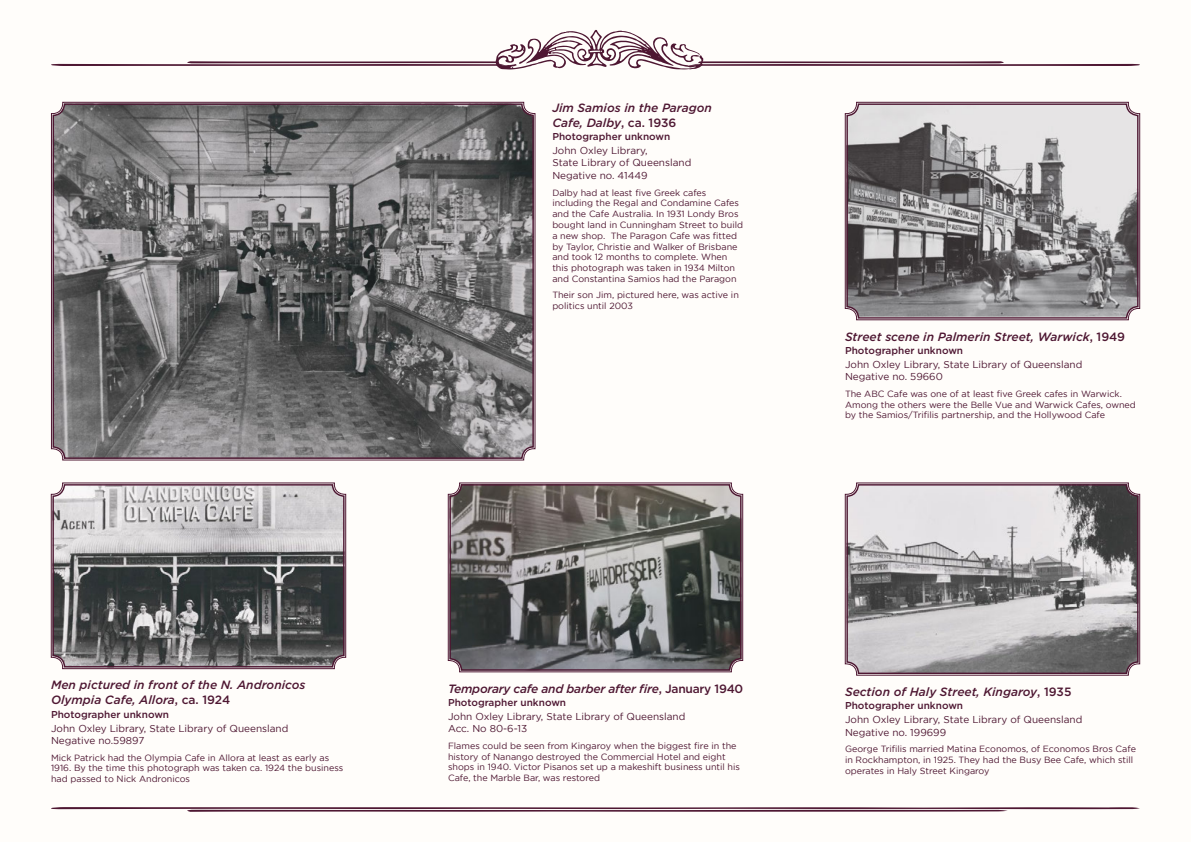
<style>
.page{position:relative;width:1191px;height:842px;background:#fffdfa}
.page>*{position:absolute;margin:0;border:0;box-sizing:border-box;transform-origin:0 0}
.t1{font:italic 500 12px/15px "Gotham";color:#4e1732}
.t2{font:italic 500 12px "Gotham";letter-spacing:-.02em;color:#4e1732}
.t3{font:10px/12.7px "Gotham";color:#4e1732}
.t4{font:500 10px "Gotham";color:#4e1732}
.t5{font:9px/10.8px "Gotham";color:#4e1732}
.s1{font-style:normal}
</style>
<div class="page">
<svg style="left:51px;top:30px;width:1089px;height:39px"></svg>
<svg style="left:51px;top:807px;width:1089px;height:5px"></svg>
<svg style="left:844px;top:102px;width:296px;height:218px;background:#9b989a"></svg>
<div style="left:846px;top:103px;width:292px;height:216px;border:1px solid #4e1732;border-radius:11px"></div>
<svg style="left:844px;top:482px;width:296px;height:194px;background:#aba9aa"></svg>
<div style="left:846px;top:484px;width:292px;height:190px;border:1px solid #4e1732;border-radius:11px"></div>
<svg style="left:51px;top:482px;width:295px;height:187px;background:#848385"></svg>
<div style="left:52px;top:484px;width:292px;height:183px;border:1px solid #4e1732;border-radius:11px"></div>
<svg style="left:448px;top:482px;width:295px;height:190px;background:#6a6968"></svg>
<div style="left:449px;top:484px;width:292px;height:187px;border:1px solid #4e1732;border-radius:11px"></div>
<svg style="left:51px;top:102px;width:484px;height:358px;background:#747374"></svg>
<h1 class="t1" style="left:51px;top:677px;width:256px">Men pictured in front of the N. Andronicos<br>Olympia Cafe, Allora<span class="s1">, ca. 1924</span></h1>
<p class="t4" style="left:51px;top:708px;width:120px">Photographer unknown</p>
<p class="t3" style="left:51px;top:721px;width:239px">John Oxley Library, State Library of Queensland<br>Negative no.59897</p>
<p class="t5" style="left:51px;top:752px;width:294px">Mick Patrick had the Olympia Cafe in Allora at least as early as<br>1916. By the time this photograph was taken ca. 1924 the business had passed to Nick Andronicos</p>
<h1 class="t1" style="left:552px;top:100px;width:161px">Jim Samios in the Paragon<br>Cafe, Dalby<span class="s1">, ca. 1936</span></h1>
<p class="t4" style="left:552px;top:130px;width:120px">Photographer unknown</p>
<p class="t3" style="left:552px;top:144px;width:140px">John Oxley Library,<br>State Library of Queensland<br>Negative no. 41449</p>
<p class="t5" style="left:552px;top:187px;width:192px">Dalby had at least five Greek cafes including the Regal and Condamine Cafes and the Cafe Australia. In 1931 Londy Bros bought land in Cunningham Street to build a new shop. The Paragon Cafe was fitted by Taylor, Christie and Walker of Brisbane and took 12 months to complete. When this photograph was taken in 1934 Milton and Constantina Samios had the Paragon</p>
<p class="t5" style="left:552px;top:290px;width:188px">Their son Jim, pictured here, was active in politics until 2003</p>
<h1 class="t1" style="left:845px;top:329px;width:282px">Street scene in Palmerin Street, Warwick<span class="s1">, 1949</span></h1>
<p class="t4" style="left:845px;top:344px;width:120px">Photographer unknown</p>
<p class="t3" style="left:845px;top:358px;width:239px">John Oxley Library, State Library of Queensland<br>Negative no. 59660</p>
<p class="t5" style="left:845px;top:388px;width:292px">The ABC Cafe was one of at least five Greek cafes in Warwick.<br>Among the others were the Belle Vue and Warwick Cafes, owned by the Samios/Trifilis partnership, and the Hollywood Cafe</p>
<h1 class="t2" style="left:448px;top:680px;width:297px">Temporary cafe and barber after fire<span class="s1">, January 1940</span></h1>
<p class="t4" style="left:448px;top:696px;width:120px">Photographer unknown</p>
<p class="t3" style="left:448px;top:710px;width:239px">John Oxley Library, State Library of Queensland<br>Acc. No 80-6-13</p>
<p class="t5" style="left:448px;top:740px;width:293px">Flames could be seen from Kingaroy when the biggest fire in the history of Nanango destroyed the Commercial Hotel and eight shops in 1940. Victor Pisanos set up a makeshift business until his Cafe, the Marble Bar, was restored</p>
<h1 class="t1" style="left:845px;top:684px;width:228px">Section of Haly Street, Kingaroy<span class="s1">, 1935</span></h1>
<p class="t4" style="left:845px;top:699px;width:120px">Photographer unknown</p>
<p class="t3" style="left:845px;top:713px;width:239px">John Oxley Library, State Library of Queensland<br>Negative no. 199699</p>
<p class="t5" style="left:845px;top:743px;width:292px">George Trifilis married Matina Economos, of Economos Bros Cafe in Rockhampton, in 1925. They had the Busy Bee Cafe, which still operates in Haly Street Kingaroy</p>
</div>
